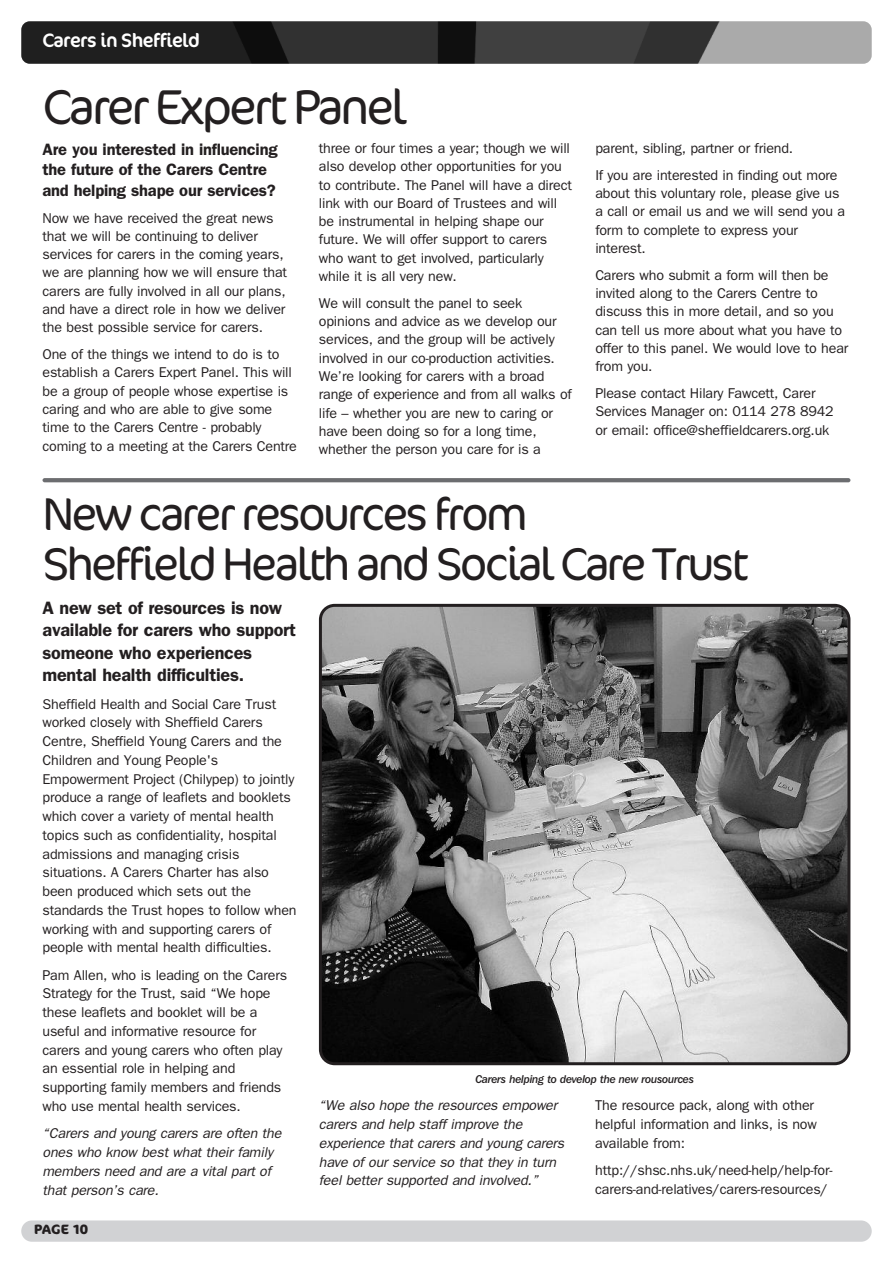
<style>
.page{position:relative;width:893px;height:1263px;background:#fff}
.page>*{position:absolute;margin:0;border:0;box-sizing:border-box;transform-origin:0 0}
.t1{font:300 49.5px "Cocon";letter-spacing:-.065em;color:#231f20}
.t2{font:300 46.5px/49.5px "Cocon";letter-spacing:-.065em;color:#231f20}
.t3{font:19.5px "Cocon";letter-spacing:-.03em;color:#fff}
.t4{font:600 18px/22.5px "Franklin Gothic";letter-spacing:-.01em;color:#231f20}
.t5{font:600 16.5px/20.5px "Franklin Gothic";letter-spacing:-.01em;color:#231f20}
.t6{font:14.25px/18.3px "Franklin Gothic";letter-spacing:-.01em;color:#231f20}
.t7{font:italic 14.25px/18.8px "Franklin Gothic";letter-spacing:-.01em;color:#231f20}
.t8{font:700 13.5px "Cocon";color:#231f20}
.t9{font:11.25px "Franklin Gothic IT Cby BT Med Ital";letter-spacing:-.02em;color:#231f20}
</style>
<div class="page">
<div style="left:21px;top:1220px;width:851px;height:22px;background:#d1d2d4;border-radius:11px"></div>
<img style="left:21px;top:21px;width:851px;height:43px;border-radius:9px">
<svg style="left:43px;top:478px;width:807px;height:4px;background:#6f7072"></svg>
<svg style="left:319px;top:604px;width:531px;height:461px;background:#767676"></svg>
<h3 class="t3" style="left:43px;top:29px;width:159px">Carers in Sheffield</h3>
<h1 class="t1" style="left:43px;top:79px;width:366px">Carer Expert Panel</h1>
<p class="t5" style="left:43px;top:140px;width:237px">Are you interested in influencing the future of the Carers Centre and helping shape our services?</p>
<p class="t6" style="left:43px;top:209px;width:246px">Now we have received the great news that we will be continuing to deliver services for carers in the coming years, we are planning how we will ensure that carers are fully involved in all our plans, and have a direct role in how we deliver the best possible service for carers.</p>
<p class="t6" style="left:43px;top:345px;width:256px">One of the things we intend to do is to establish a Carers Expert Panel. This will be a group of people whose expertise is caring and who are able to give some time to the Carers Centre - probably coming to a meeting at the Carers Centre</p>
<p class="t6" style="left:319px;top:139px;width:255px">three or four times a year; though we will also develop other opportunities for you to contribute. The Panel will have a direct link with our Board of Trustees and will be instrumental in helping shape our future. We will offer support to carers who want to get involved, particularly while it is all very new.</p>
<p class="t6" style="left:319px;top:294px;width:254px">We will consult the panel to seek opinions and advice as we develop our services, and the group will be actively involved in our co-production activities.<br>We’re looking for carers with a broad range of experience and from all walks of life – whether you are new to caring or have been doing so for a long time, whether the person you care for is a</p>
<p class="t6" style="left:595px;top:135px;width:244px;line-height:26.8px">parent, sibling, partner or friend.<br>If you are interested in finding out more</p>
<p class="t6" style="left:595px;top:184px;width:251px">about this voluntary role, please give us a call or email us and we will send you a form to complete to express your interest.</p>
<p class="t6" style="left:595px;top:266px;width:255px">Carers who submit a form will then be invited along to the Carers Centre to discuss this in more detail, and so you can tell us more about what you have to offer to this panel. We would love to hear from you.</p>
<p class="t6" style="left:595px;top:384px;width:240px">Please contact Hilary Fawcett, Carer<br>Services Manager on: 0114 278 8942 or email: office@sheffieldcarers.org.uk</p>
<h2 class="t2" style="left:43px;top:491px;width:708px">New carer resources from<br>Sheffield Health and Social Care Trust</h2>
<p class="t4" style="left:43px;top:598px;width:255px">A new set of resources is now available for carers who support someone who experiences mental health difficulties.</p>
<p class="t6" style="left:43px;top:694px;width:256px;line-height:18.8px">Sheffield Health and Social Care Trust worked closely with Sheffield Carers Centre, Sheffield Young Carers and the Children and Young People's Empowerment Project (Chilypep) to jointly produce a range of leaflets and booklets which cover a variety of mental health topics such as confidentiality, hospital admissions and managing crisis situations. A Carers Charter has also been produced which sets out the standards the Trust hopes to follow when working with and supporting carers of people with mental health difficulties.</p>
<p class="t6" style="left:42px;top:965px;width:246px;line-height:18.8px">Pam Allen, who is leading on the Carers Strategy for the Trust, said “We hope these leaflets and booklet will be a useful and informative resource for carers and young carers who often play an essential role in helping and supporting family members and friends who use mental health services.</p>
<p class="t7" style="left:42px;top:1125px;width:240px">“Carers and young carers are often the ones who know best what their family members need and are a vital part of that person’s care.</p>
<p class="t9" style="left:475px;top:1072px;width:220px">Carers helping to develop the new rousources</p>
<p class="t7" style="left:319px;top:1097px;width:247px">“We also hope the resources empower carers and help staff improve the experience that carers and young carers have of our service so that they in turn feel better supported and involved.”</p>
<p class="t6" style="left:595px;top:1096px;width:223px;line-height:18.8px">The resource pack, along with other helpful information and links, is now available from:</p>
<p class="t6" style="left:595px;top:1161px;width:239px;line-height:18.8px">http://shsc.nhs.uk/need-help/help-for&shy;carers-and-relatives/carers-resources/</p>
<p class="t8" style="left:34px;top:1221px;width:56px">PAGE 10</p>
</div>
